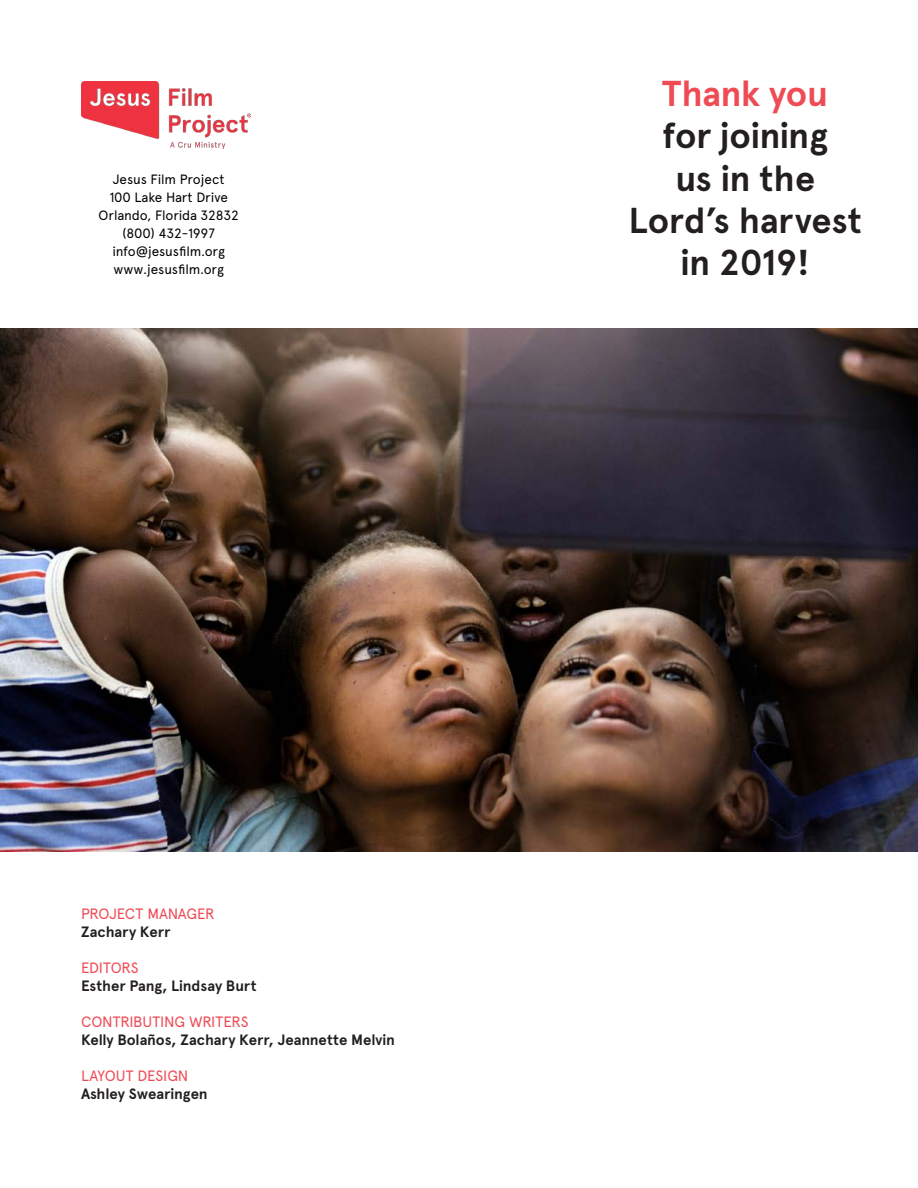
<style>
.page{position:relative;width:918px;height:1188px;background:#fff}
.page>*{position:absolute;margin:0;border:0;box-sizing:border-box;transform-origin:0 0}
.t1{font:700 36px/42px "Apercu Pro";letter-spacing:-.01em;color:#231f20;text-align:center}
.t2{font:700 36px "Apercu Pro";letter-spacing:-.01em;color:#ef4b55}
.t3{font:700 15px "Apercu Pro";letter-spacing:-.005em;color:#231f20}
.t4{font:15px "Apercu Pro";letter-spacing:-.015em;color:#ef4b55}
.t5{font:13.5px "Apercu Pro";letter-spacing:-.01em;color:#000}
</style>
<div class="page">
<img style="left:0;top:328px;width:918px;height:524px">
<img style="left:81px;top:81px;width:170px;height:67px">
<p class="t5" style="left:113px;top:169px;width:113px">Jesus Film Project</p>
<p class="t5" style="left:109px;top:187px;width:120px">100 Lake Hart Drive</p>
<p class="t5" style="left:99px;top:205px;width:142px">Orlando, Florida 32832</p>
<p class="t5" style="left:123px;top:223px;width:94px">(800) 432-1997</p>
<p class="t5" style="left:113px;top:241px;width:114px">info@jesusfilm.org</p>
<p class="t5" style="left:114px;top:259px;width:112px">www.jesusfilm.org</p>
<p class="t2" style="left:662px;top:67px;width:168px">Thank you</p>
<p class="t1" style="left:663px;top:112px;width:167px">for joining</p>
<p class="t1" style="left:629px;top:154px;width:235px">us in the<br>Lord’s harvest in 2019!</p>
<p class="t4" style="left:81px;top:903px;width:135px">PROJECT MANAGER</p>
<p class="t3" style="left:81px;top:921px;width:91px">Zachary Kerr</p>
<p class="t4" style="left:81px;top:957px;width:59px">EDITORS</p>
<p class="t3" style="left:81px;top:975px;width:177px">Esther Pang, Lindsay Burt</p>
<p class="t4" style="left:81px;top:1011px;width:169px">CONTRIBUTING WRITERS</p>
<p class="t3" style="left:81px;top:1029px;width:315px">Kelly Bolaños, Zachary Kerr, Jeannette Melvin</p>
<p class="t4" style="left:81px;top:1065px;width:109px">LAYOUT DESIGN</p>
<p class="t3" style="left:81px;top:1083px;width:128px">Ashley Swearingen</p>
</div>
